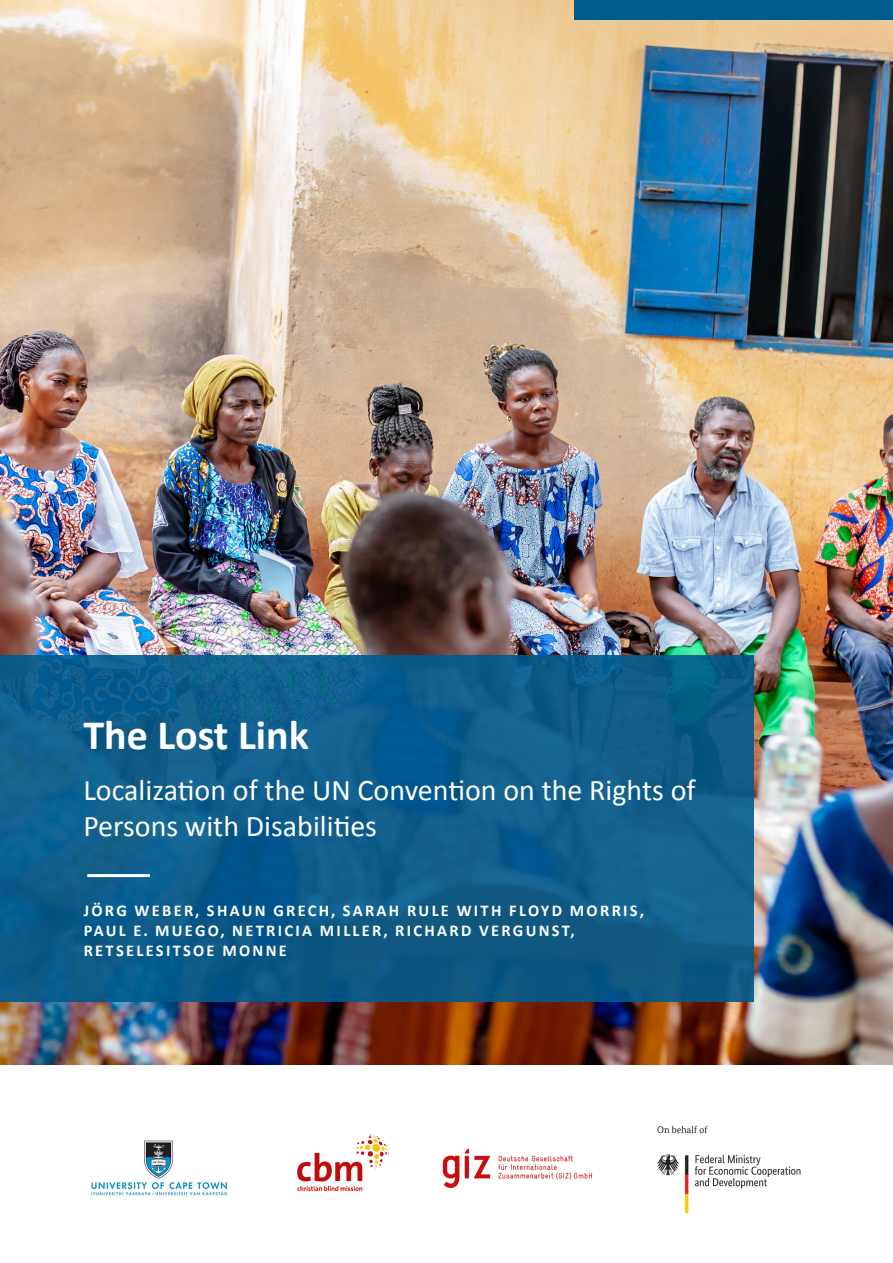
<style>
.page{position:relative;width:893px;height:1263px;background:#fff}
.page>*{position:absolute;margin:0;border:0;box-sizing:border-box;transform-origin:0 0}
.t1{font:700 42px "Calibri";color:#fff}
.t2{font:30px/36px "Calibri";color:#fff}
.t3{font:700 16.5px/19.8px "Calibri";letter-spacing:.14em;color:#fff}
</style>
<div class="page">
<img style="left:0;top:0;width:893px;height:1064px">
<svg style="left:0;top:655px;width:754px;height:346px;background:#0e5c8a"></svg>
<hr style="left:87px;top:874px;width:63px;height:3px;background:#fff">
<div style="left:574px;top:0;width:319px;height:20px;background:#005b8e"></div>
<img style="left:91px;top:1141px;width:136px;height:55px">
<img style="left:297px;top:1134px;width:92px;height:58px">
<img style="left:442px;top:1148px;width:151px;height:41px">
<img style="left:657px;top:1125px;width:144px;height:89px">
<h1 class="t1" style="left:83px;top:705px;width:227px">The Lost Link</h1>
<h2 class="t2" style="left:83px;top:771px;width:614px">Localization of the UN Convention on the Rights of<br>Persons with Disabilities</h2>
<p class="t3" style="left:84px;top:900px;width:562px">JÖRG WEBER, SHAUN GRECH, SARAH RULE WITH FLOYD MORRIS,<br>PAUL E. MUEGO, NETRICIA MILLER, RICHARD VERGUNST,<br>RETSELESITSOE MONNE</p>
</div>
